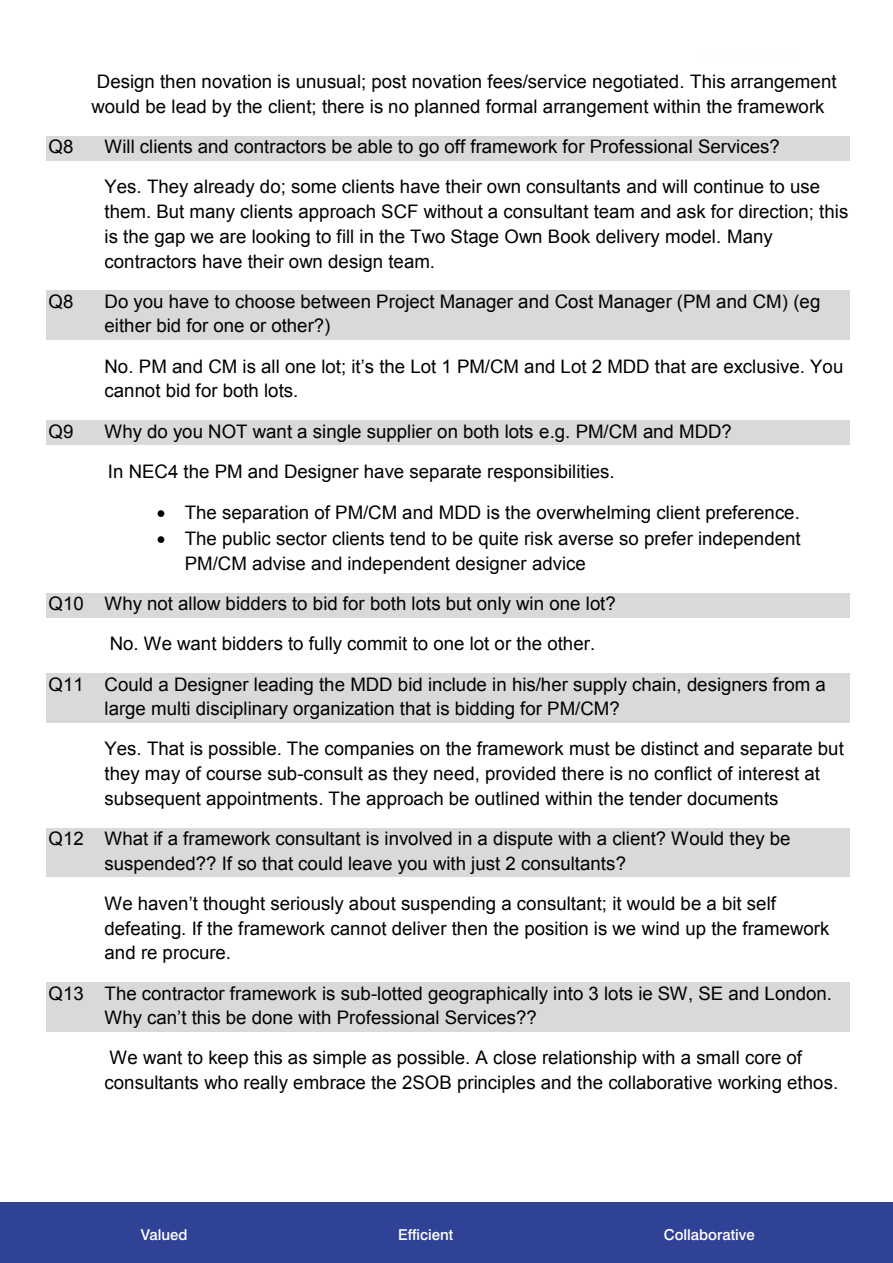
<style>
.page{position:relative;width:893px;height:1263px;background:#fff}
.page>*{position:absolute;margin:0;border:0;box-sizing:border-box;transform-origin:0 0}
.t1{font:18.6px/24.6px "Arial";color:#000}
.t2{font:18.6px/24.8px "Arial";color:#000}
.t3{font:500 15px "Swiss 721 BT";color:#fff}
.s1{font-style:inherit}
</style>
<div class="page">
<div style="left:0;top:1202px;width:893px;height:61px;background:#304296"></div>
<div style="left:46px;top:136px;width:804px;height:25px;background:#d9d9d9"></div>
<div style="left:46px;top:290px;width:804px;height:25px;background:#d9d9d9"></div>
<div style="left:46px;top:315px;width:804px;height:25px;background:#d9d9d9"></div>
<div style="left:46px;top:420px;width:804px;height:25px;background:#d9d9d9"></div>
<div style="left:46px;top:593px;width:804px;height:24px;background:#d9d9d9"></div>
<div style="left:46px;top:673px;width:804px;height:25px;background:#d9d9d9"></div>
<div style="left:46px;top:698px;width:804px;height:25px;background:#d9d9d9"></div>
<div style="left:46px;top:828px;width:804px;height:24px;background:#d9d9d9"></div>
<div style="left:46px;top:852px;width:804px;height:25px;background:#d9d9d9"></div>
<div style="left:46px;top:982px;width:804px;height:25px;background:#d9d9d9"></div>
<div style="left:46px;top:1007px;width:804px;height:24px;background:#d9d9d9"></div>
<p class="t1" style="left:92px;top:70px;width:746px">Design then novation is unusual; post novation fees/service negotiated. This arrangement would be lead by the client; there is no planned formal arrangement within the framework</p>
<p class="t1" style="left:49px;top:135px;width:26px">Q8</p>
<p class="t1" style="left:105px;top:127px;width:717px;line-height:40px">Will clients and contractors be able to go off framework for Professional Services?<br>Yes. They already do; some clients have their own consultants and will continue to use</p>
<p class="t1" style="left:105px;top:199px;width:745px">them. But many clients approach SCF without a consultant team and ask for direction; this is the gap we are looking to fill in the Two Stage Own Book delivery model. Many contractors have their own design team.</p>
<p class="t1" style="left:49px;top:289px;width:26px">Q8</p>
<p class="t1" style="left:105px;top:289px;width:717px">Do you have to choose between Project Manager and Cost Manager (PM and CM) (eg either bid for one or other?)</p>
<p class="t2" style="left:105px;top:354px;width:740px"><span class="s1">No. PM and CM</span> is all one lot; it’s the Lot 1 PM/CM and Lot 2 MDD that are exclusive. You <span class="s1">cannot bid for both lots.</span></p>
<p class="t1" style="left:49px;top:419px;width:26px">Q9</p>
<p class="t1" style="left:105px;top:411px;width:629px;line-height:40.3px">Why do you NOT want a single supplier on both lots e.g. PM/CM and MDD?<br>In NEC4 the PM and Designer have separate responsibilities.</p>
<p class="t1" style="left:157px;top:500px;width:645px">• The separation of PM/CM and MDD is the overwhelming client preference.</p>
<p class="t1" style="left:185px;top:526px;width:617px;text-indent:-28px">• The public sector clients tend to be quite risk averse so prefer independent<br>PM/CM advise and independent designer advice</p>
<p class="t1" style="left:49px;top:591px;width:569px">Q10 Why not allow bidders to bid for both lots but only win one lot?</p>
<p class="t1" style="left:110px;top:632px;width:487px">No. We want bidders to fully commit to one lot or the other.</p>
<p class="t1" style="left:49px;top:672px;width:779px">Q11 Could a Designer leading the MDD bid include in his/her supply chain, designers from a</p>
<p class="t1" style="left:105px;top:689px;width:741px;line-height:40.3px">large multi disciplinary organization that is bidding for PM/CM?<br>Yes. That is possible. The companies on the framework must be distinct and separate but</p>
<p class="t1" style="left:105px;top:761px;width:717px">they may of course sub-consult as they need, provided there is no conflict of interest at subsequent appointments. The approach be outlined within the tender documents</p>
<p class="t1" style="left:105px;top:826px;width:688px;text-indent:-56px">Q12 What if a framework consultant is involved in a dispute with a client? Would they be suspended?? If so that could leave you with just 2 consultants?</p>
<p class="t1" style="left:105px;top:891px;width:726px">We haven<span class="s1">’</span>t thought seriously about suspending a consultant; it would be a bit self defeating. If the framework cannot deliver then the position is we wind up the framework and re procure.</p>
<p class="t1" style="left:105px;top:981px;width:729px;text-indent:-56px">Q13 The contractor framework is sub-lotted geographically into 3 lots ie SW, SE and London.<br><span class="s1">Why can’t this be done</span> with Professional Services??</p>
<p class="t1" style="left:105px;top:1045px;width:735px">We want to keep this as simple as possible. A close relationship with a small core of consultants who really embrace the 2SOB principles and the collaborative working ethos.</p>
<p class="t3" style="left:141px;top:1225px;width:48px">Valued</p>
<p class="t3" style="left:398px;top:1225px;width:57px">Efficient</p>
<p class="t3" style="left:664px;top:1225px;width:92px">Collaborative</p>
</div>
